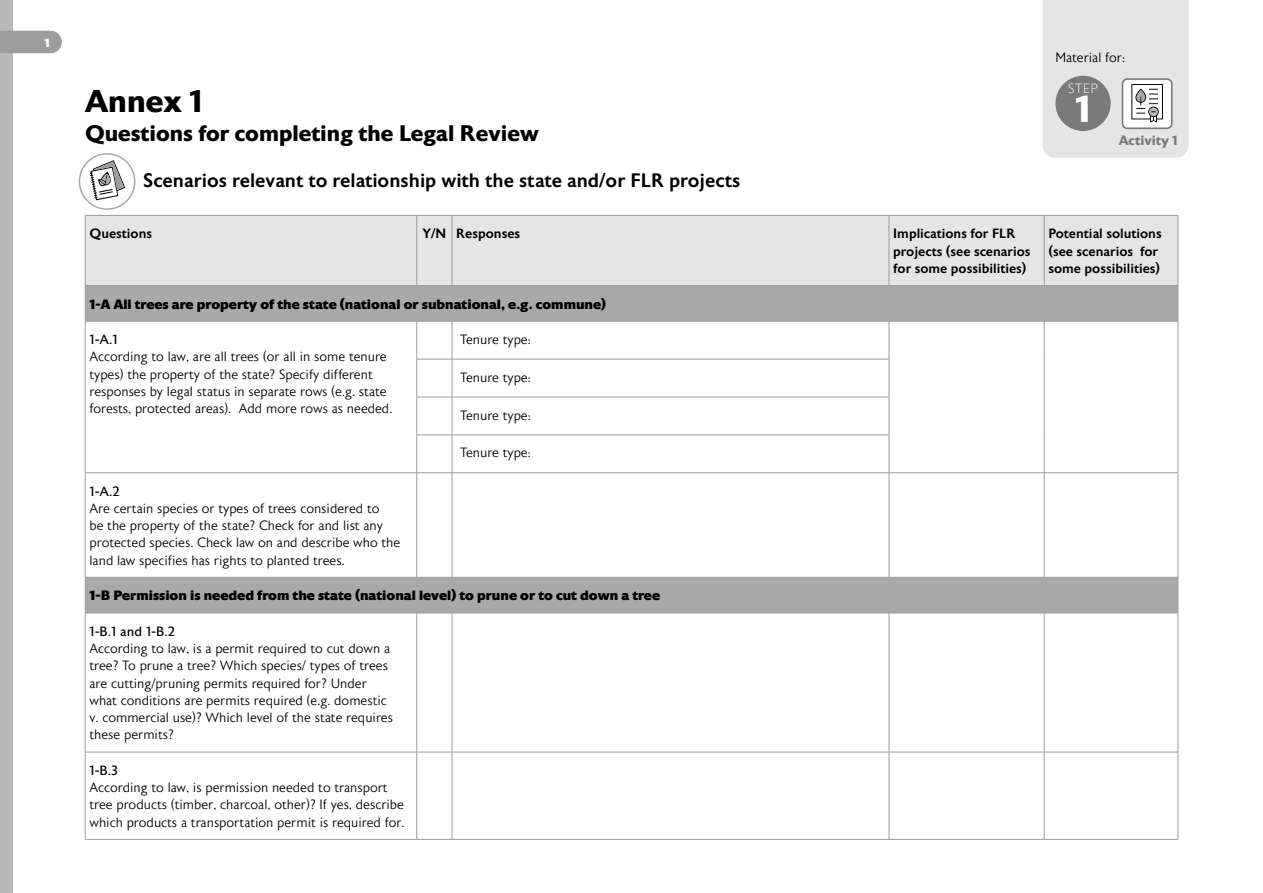
<style>
.page{position:relative;width:1263px;height:893px;background:#fff}
.page>*{position:absolute;margin:0;border:0;box-sizing:border-box;transform-origin:0 0}
.t1{font:700 37.8px "Astoria Sans";color:#fff}
.t2{font:700 31.5px "Astoria Sans";color:#000}
.t3{font:700 22.5px "Astoria Sans";color:#000}
.t4{font:500 19.5px "Astoria Sans";color:#000}
.t5{font:300 13.5px/17.2px "Astoria Sans";color:#000}
.t6{font:800 13.5px "Astoria Sans";color:#000}
.t7{font:500 13.5px/17.2px "Astoria Sans";color:#000}
.t8{font:13.5px "Astoria Sans";color:#000}
.t9{font:700 13.5px "Astoria Sans";color:#7a7a7a}
.t10{font:200 13.35px "Astoria Sans";color:#fff}
.t11{font:800 12px "Astoria Sans";color:#fff}
</style>
<div class="page">
<div style="left:86px;top:216px;width:1092px;height:69px;background:#e5e5e5"></div>
<svg style="left:86px;top:286px;width:1092px;height:327px"></svg>
<hr style="left:85px;top:215px;width:332px;height:1px;background:#9d9d9d">
<hr style="left:85px;top:216px;width:1px;height:69px;background:#9d9d9d">
<hr style="left:417px;top:215px;width:35px;height:1px;background:#9d9d9d">
<hr style="left:416px;top:216px;width:1px;height:69px;background:#9d9d9d">
<hr style="left:452px;top:215px;width:437px;height:1px;background:#9d9d9d">
<hr style="left:452px;top:216px;width:1px;height:69px;background:#9d9d9d">
<hr style="left:889px;top:215px;width:155px;height:1px;background:#9d9d9d">
<hr style="left:889px;top:216px;width:1px;height:69px;background:#9d9d9d">
<hr style="left:1044px;top:215px;width:134px;height:1px;background:#9d9d9d">
<hr style="left:1044px;top:216px;width:1px;height:69px;background:#9d9d9d">
<hr style="left:1178px;top:216px;width:1px;height:69px;background:#9d9d9d">
<hr style="left:85px;top:285px;width:332px;height:1px;background:#9d9d9d">
<hr style="left:85px;top:286px;width:1px;height:35px;background:#9d9d9d">
<hr style="left:417px;top:285px;width:35px;height:1px;background:#9d9d9d">
<hr style="left:452px;top:285px;width:437px;height:1px;background:#9d9d9d">
<hr style="left:889px;top:285px;width:155px;height:1px;background:#9d9d9d">
<hr style="left:1044px;top:285px;width:134px;height:1px;background:#9d9d9d">
<hr style="left:1178px;top:286px;width:1px;height:35px;background:#9d9d9d">
<hr style="left:85px;top:577px;width:332px;height:1px;background:#9d9d9d">
<hr style="left:417px;top:577px;width:35px;height:1px;background:#9d9d9d">
<hr style="left:452px;top:577px;width:437px;height:1px;background:#9d9d9d">
<hr style="left:889px;top:577px;width:155px;height:1px;background:#9d9d9d">
<hr style="left:1044px;top:577px;width:134px;height:1px;background:#9d9d9d">
<hr style="left:85px;top:839px;width:332px;height:1px;background:#9d9d9d">
<hr style="left:417px;top:839px;width:35px;height:1px;background:#9d9d9d">
<hr style="left:452px;top:839px;width:437px;height:1px;background:#9d9d9d">
<hr style="left:889px;top:839px;width:155px;height:1px;background:#9d9d9d">
<hr style="left:1044px;top:839px;width:134px;height:1px;background:#9d9d9d">
<hr style="left:85px;top:321px;width:332px;height:1px;background:#9d9d9d">
<hr style="left:85px;top:321px;width:1px;height:38px;background:#9d9d9d">
<hr style="left:85px;top:359px;width:1px;height:38px;background:#9d9d9d">
<hr style="left:85px;top:397px;width:1px;height:38px;background:#9d9d9d">
<hr style="left:85px;top:435px;width:1px;height:37px;background:#9d9d9d">
<hr style="left:417px;top:321px;width:35px;height:1px;background:#9d9d9d">
<hr style="left:416px;top:321px;width:1px;height:38px;background:#9d9d9d">
<hr style="left:452px;top:321px;width:437px;height:1px;background:#9d9d9d">
<hr style="left:452px;top:321px;width:1px;height:38px;background:#9d9d9d">
<hr style="left:889px;top:321px;width:155px;height:1px;background:#9d9d9d">
<hr style="left:889px;top:321px;width:1px;height:38px;background:#9d9d9d">
<hr style="left:1044px;top:321px;width:134px;height:1px;background:#9d9d9d">
<hr style="left:1044px;top:321px;width:1px;height:38px;background:#9d9d9d">
<hr style="left:1178px;top:321px;width:1px;height:38px;background:#9d9d9d">
<hr style="left:1044px;top:359px;width:1px;height:38px;background:#9d9d9d">
<hr style="left:1178px;top:359px;width:1px;height:38px;background:#9d9d9d">
<hr style="left:1044px;top:397px;width:1px;height:38px;background:#9d9d9d">
<hr style="left:1178px;top:397px;width:1px;height:38px;background:#9d9d9d">
<hr style="left:1044px;top:435px;width:1px;height:37px;background:#9d9d9d">
<hr style="left:1178px;top:435px;width:1px;height:37px;background:#9d9d9d">
<hr style="left:417px;top:359px;width:35px;height:1px;background:#9d9d9d">
<hr style="left:416px;top:359px;width:1px;height:38px;background:#9d9d9d">
<hr style="left:452px;top:359px;width:437px;height:1px;background:#9d9d9d">
<hr style="left:452px;top:359px;width:1px;height:38px;background:#9d9d9d">
<hr style="left:889px;top:359px;width:1px;height:38px;background:#9d9d9d">
<hr style="left:417px;top:397px;width:35px;height:1px;background:#9d9d9d">
<hr style="left:416px;top:397px;width:1px;height:38px;background:#9d9d9d">
<hr style="left:452px;top:397px;width:437px;height:1px;background:#9d9d9d">
<hr style="left:452px;top:397px;width:1px;height:38px;background:#9d9d9d">
<hr style="left:889px;top:397px;width:1px;height:38px;background:#9d9d9d">
<hr style="left:417px;top:435px;width:35px;height:1px;background:#9d9d9d">
<hr style="left:416px;top:435px;width:1px;height:37px;background:#9d9d9d">
<hr style="left:452px;top:435px;width:437px;height:1px;background:#9d9d9d">
<hr style="left:452px;top:435px;width:1px;height:37px;background:#9d9d9d">
<hr style="left:889px;top:435px;width:1px;height:37px;background:#9d9d9d">
<hr style="left:85px;top:472px;width:332px;height:1px;background:#9d9d9d">
<hr style="left:85px;top:473px;width:1px;height:104px;background:#9d9d9d">
<hr style="left:417px;top:472px;width:35px;height:1px;background:#9d9d9d">
<hr style="left:416px;top:473px;width:1px;height:104px;background:#9d9d9d">
<hr style="left:452px;top:472px;width:437px;height:1px;background:#9d9d9d">
<hr style="left:452px;top:473px;width:1px;height:104px;background:#9d9d9d">
<hr style="left:889px;top:472px;width:155px;height:1px;background:#9d9d9d">
<hr style="left:889px;top:473px;width:1px;height:104px;background:#9d9d9d">
<hr style="left:1044px;top:472px;width:134px;height:1px;background:#9d9d9d">
<hr style="left:1044px;top:473px;width:1px;height:104px;background:#9d9d9d">
<hr style="left:1178px;top:473px;width:1px;height:104px;background:#9d9d9d">
<hr style="left:85px;top:577px;width:1px;height:36px;background:#9d9d9d">
<hr style="left:1178px;top:577px;width:1px;height:36px;background:#9d9d9d">
<hr style="left:85px;top:613px;width:332px;height:1px;background:#9d9d9d">
<hr style="left:85px;top:613px;width:1px;height:139px;background:#9d9d9d">
<hr style="left:417px;top:613px;width:35px;height:1px;background:#9d9d9d">
<hr style="left:416px;top:613px;width:1px;height:139px;background:#9d9d9d">
<hr style="left:452px;top:613px;width:437px;height:1px;background:#9d9d9d">
<hr style="left:452px;top:613px;width:1px;height:139px;background:#9d9d9d">
<hr style="left:889px;top:613px;width:155px;height:1px;background:#9d9d9d">
<hr style="left:889px;top:613px;width:1px;height:139px;background:#9d9d9d">
<hr style="left:1044px;top:613px;width:134px;height:1px;background:#9d9d9d">
<hr style="left:1044px;top:613px;width:1px;height:139px;background:#9d9d9d">
<hr style="left:1178px;top:613px;width:1px;height:139px;background:#9d9d9d">
<hr style="left:85px;top:752px;width:332px;height:1px;background:#9d9d9d">
<hr style="left:85px;top:752px;width:1px;height:87px;background:#9d9d9d">
<hr style="left:417px;top:752px;width:35px;height:1px;background:#9d9d9d">
<hr style="left:416px;top:752px;width:1px;height:87px;background:#9d9d9d">
<hr style="left:452px;top:752px;width:437px;height:1px;background:#9d9d9d">
<hr style="left:452px;top:752px;width:1px;height:87px;background:#9d9d9d">
<hr style="left:889px;top:752px;width:155px;height:1px;background:#9d9d9d">
<hr style="left:889px;top:752px;width:1px;height:87px;background:#9d9d9d">
<hr style="left:1044px;top:752px;width:134px;height:1px;background:#9d9d9d">
<hr style="left:1044px;top:752px;width:1px;height:87px;background:#9d9d9d">
<hr style="left:1178px;top:752px;width:1px;height:87px;background:#9d9d9d">
<div style="left:79px;top:153px;width:56px;height:57px;border:2px solid #a9a9a9;border-radius:50%"></div>
<svg style="left:90px;top:160px;width:35px;height:40px"></svg>
<svg style="left:1042px;top:0;width:146px;height:158px"></svg>
<div style="left:0;top:0;width:13px;height:893px;background:#b8b8b8"></div>
<svg style="left:0;top:31px;width:62px;height:22px"></svg>
<p class="t11" style="left:45px;top:36px;width:7px">1</p>
<h2 class="t2" style="left:85px;top:84px;width:119px">Annex 1</h2>
<h3 class="t3" style="left:85px;top:120px;width:455px">Questions for completing the Legal Review</h3>
<h3 class="t4" style="left:143px;top:169px;width:598px">Scenarios relevant to relationship with the state and/or FLR projects</h3>
<p class="t5" style="left:1055px;top:49px;width:71px">Material for:</p>
<p class="t10" style="left:1068px;top:81px;width:32px">STEP</p>
<h1 class="t1" style="left:1075px;top:87px;width:17px">1</h1>
<p class="t9" style="left:1119px;top:132px;width:61px">Activity 1</p>
<p class="t7" style="left:89px;top:225px;width:64px">Questions</p>
<p class="t7" style="left:422px;top:225px;width:99px">Y/N Responses</p>
<p class="t7" style="left:893px;top:225px;width:139px">Implications for FLR projects (see scenarios for some possibilities)</p>
<p class="t7" style="left:1048px;top:225px;width:115px">Potential solutions (see scenarios for some possibilities)</p>
<p class="t6" style="left:89px;top:296px;width:518px">1-A All trees are property of the state (national or subnational, e.g. commune)</p>
<p class="t8" style="left:89px;top:332px;width:30px">1-A.1</p>
<p class="t5" style="left:89px;top:349px;width:304px">According to law, are all trees (or all in some tenure types) the property of the state? Specify different responses by legal status in separate rows (e.g. state forests, protected areas). Add more rows as needed.</p>
<p class="t5" style="left:460px;top:331px;width:72px">Tenure type:</p>
<p class="t5" style="left:460px;top:369px;width:72px">Tenure type:</p>
<p class="t5" style="left:460px;top:407px;width:72px">Tenure type:</p>
<p class="t5" style="left:460px;top:445px;width:72px">Tenure type:</p>
<p class="t8" style="left:89px;top:484px;width:32px">1-A.2</p>
<p class="t5" style="left:89px;top:500px;width:312px">Are certain species or types of trees considered to<br>be the property of the state? Check for and list any protected species. Check law on and describe who the land law specifies has rights to planted trees.</p>
<p class="t6" style="left:89px;top:588px;width:572px">1-B Permission is needed from the state (national level) to prune or to cut down a tree</p>
<p class="t8" style="left:89px;top:624px;width:87px">1-B.1 and 1-B.2</p>
<p class="t5" style="left:89px;top:640px;width:305px">According to law, is a permit required to cut down a tree? To prune a tree? Which species/ types of trees are cutting/pruning permits required for? Under what conditions are permits required (e.g. domestic v. commercial use)? Which level of the state requires these permits?</p>
<p class="t8" style="left:89px;top:763px;width:30px">1-B.3</p>
<p class="t5" style="left:89px;top:779px;width:317px">According to law, is permission needed to transport tree products (timber, charcoal, other)? If yes, describe which products a transportation permit is required for.</p>
</div>
